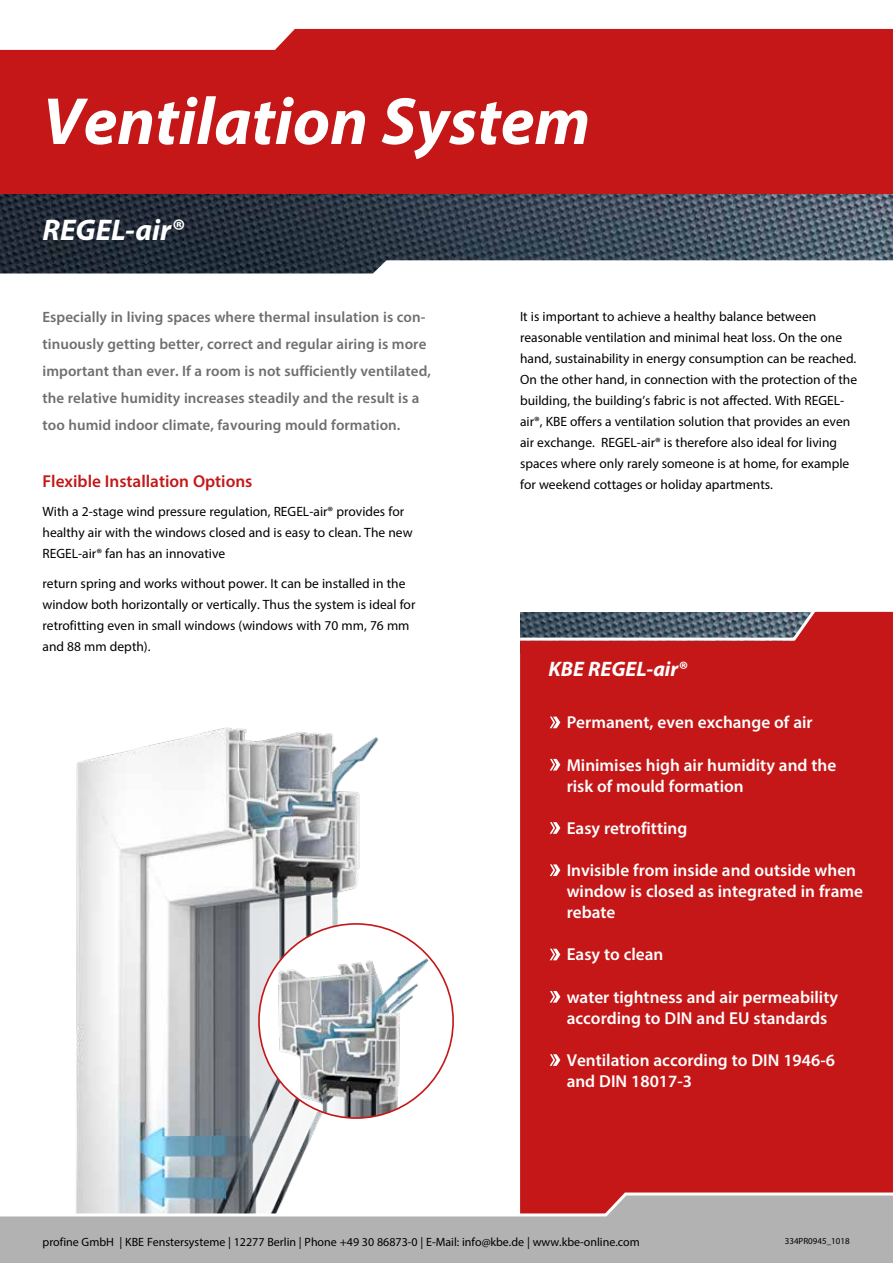
<style>
.page{position:relative;width:893px;height:1263px;background:#fff}
.page>*{position:absolute;margin:0;border:0;box-sizing:border-box;transform-origin:0 0}
.t1{font:italic 700 67.2px "Myriad Pro";color:#fff}
.t2{font:italic 700 30px "Myriad Pro";color:#fff}
.t3{font:italic 700 21px "Myriad Pro";color:#fff}
.t4{font:600 17.25px/21px "Myriad Pro";color:#fff}
.t5{font:600 17.25px "Myriad Pro";color:#c51718}
.t6{font:600 15px/27px "Myriad Pro";letter-spacing:.005em;color:#706f6f}
.t7{font:13.5px/21px "Myriad Pro";color:#000}
.t8{font:12px "Myriad Pro";color:#000}
.t9{font:9px "Myriad Pro";color:#000}
</style>
<div class="page">
<img style="left:76px;top:727px;width:378px;height:464px">
<div style="left:520px;top:642px;width:373px;height:549px;background:#c51718"></div>
<svg style="left:520px;top:611px;width:373px;height:31px;background:#7e5d66"></svg>
<img style="left:0;top:193px;width:893px;height:80px">
<div style="left:0;top:13px;width:893px;height:180px;background:#c51718"></div>
<svg style="left:0;top:13px;width:893px;height:37px"></svg>
<svg style="left:0;top:1191px;width:893px;height:72px;background:#beb7b8"></svg>
<svg style="left:550px;top:717px;width:10px;height:11px"></svg>
<svg style="left:550px;top:759px;width:10px;height:11px"></svg>
<svg style="left:550px;top:822px;width:10px;height:12px"></svg>
<svg style="left:550px;top:864px;width:10px;height:12px"></svg>
<svg style="left:550px;top:949px;width:10px;height:11px"></svg>
<svg style="left:550px;top:991px;width:10px;height:11px"></svg>
<svg style="left:550px;top:1054px;width:10px;height:12px"></svg>
<img style="left:259px;top:924px;width:194px;height:194px;border-radius:97px">
<h1 class="t1" style="left:43px;top:78px;width:549px">Ventilation System</h1>
<h2 class="t2" style="left:43px;top:211px;width:142px">REGEL-air®</h2>
<p class="t6" style="left:43px;top:303px;width:390px">Especially in living spaces where thermal insulation is con&shy;tinuously getting better, correct and regular airing is more important than ever. If a room is not sufficiently ventilated, the relative humidity increases steadily and the result is a too humid indoor climate, favouring mould formation.</p>
<p class="t5" style="left:43px;top:470px;width:211px">Flexible Installation Options</p>
<p class="t7" style="left:43px;top:501px;width:372px">With a 2-stage wind pressure regulation, REGEL-air® provides for healthy air with the windows closed and is easy to clean. The new<br>REGEL-air® fan has an innovative</p>
<p class="t7" style="left:43px;top:572px;width:374px">return spring and works without power. It can be installed in the window both horizontally or vertically. Thus the system is ideal for retrofitting even in small windows (windows with 70 mm, 76 mm and 88 mm depth).</p>
<p class="t7" style="left:520px;top:305px;width:339px">It is important to achieve a healthy balance between reasonable ventilation and minimal heat loss. On the one hand, sustainability in energy consumption can be reached.<br>On the other hand, in connection with the protection of the building, the building’s fabric is not affected. With REGEL&shy;air®, KBE offers a ventilation solution that provides an even air exchange. REGEL-air® is therefore also ideal for living spaces where only rarely someone is at home, for example for weekend cottages or holiday apartments.</p>
<h3 class="t3" style="left:549px;top:656px;width:140px">KBE REGEL-air®</h3>
<p class="t4" style="left:567px;top:711px;width:248px">Permanent, even exchange of air</p>
<p class="t4" style="left:567px;top:754px;width:271px">Minimises high air humidity and the risk of mould formation</p>
<p class="t4" style="left:567px;top:817px;width:122px">Easy retrofitting</p>
<p class="t4" style="left:567px;top:859px;width:298px">Invisible from inside and outside when window is closed as integrated in frame rebate</p>
<p class="t4" style="left:567px;top:943px;width:98px">Easy to clean</p>
<p class="t4" style="left:567px;top:986px;width:273px">water tightness and air permeability according to DIN and EU standards</p>
<p class="t4" style="left:567px;top:1049px;width:270px">Ventilation according to DIN 1946-6 and DIN 18017-3</p>
<p class="t8" style="left:43px;top:1234px;width:599px">profine GmbH | KBE Fenstersysteme | 12277 Berlin | Phone +49 30 86873-0 | E-Mail: info@kbe.de | www.kbe-online.com</p>
<p class="t9" style="left:785px;top:1235px;width:66px">334PR0945_1018</p>
</div>
